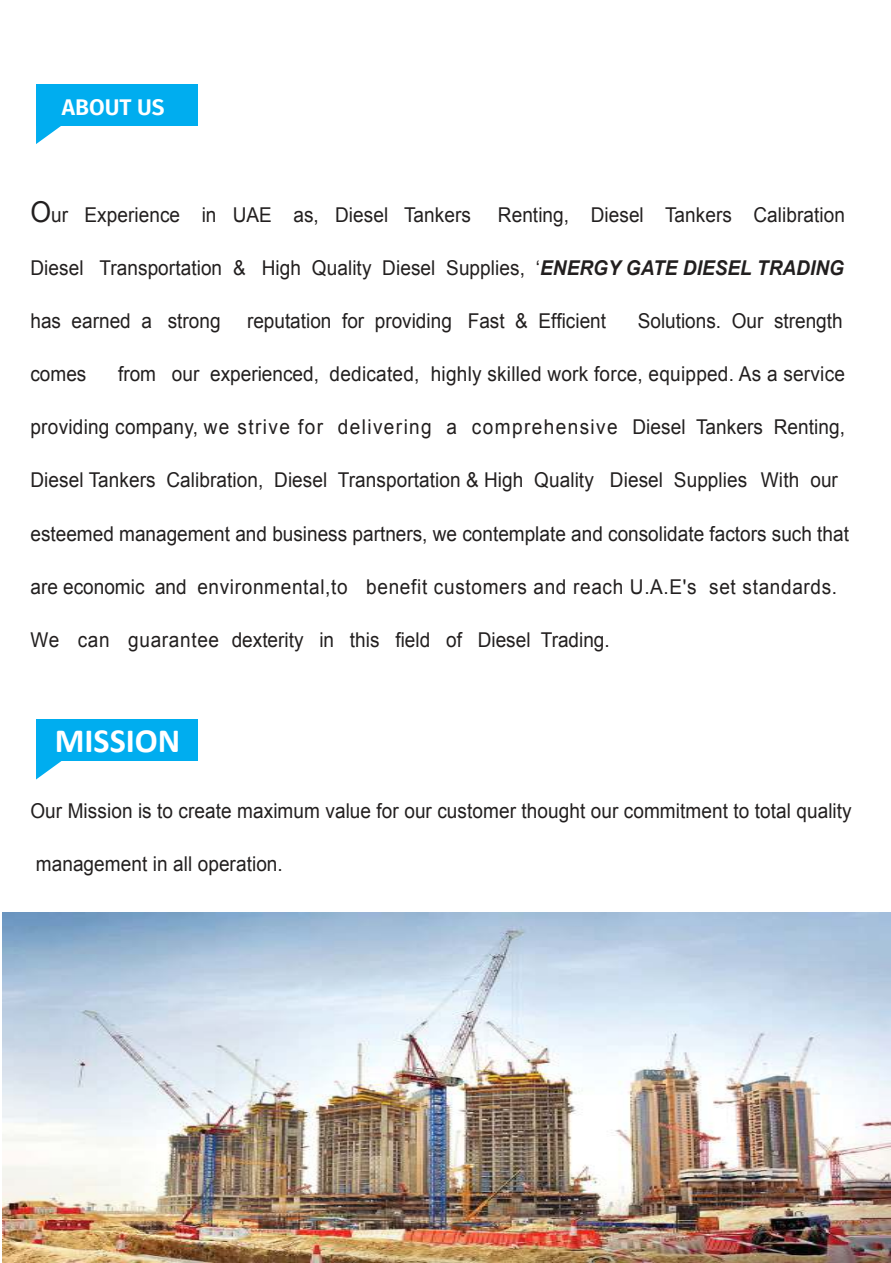
<style>
.page{position:relative;width:891px;height:1263px;background:#fff}
.page>*{position:absolute;margin:0;border:0;box-sizing:border-box;transform-origin:0 0}
.t1{font:700 34.05px "Calibri";color:#fff}
.t2{font:600 22.65px "Fira Sans";color:#fff}
.t3{font:20.4px "Arial";letter-spacing:.005em;color:#221f1f;scale:.93 1}
.t4{font:20.4px "Arial";letter-spacing:.035em;color:#221f1f;scale:.93 1}
.s1{font-size:28.65px}
.s2{font-weight:700;font-style:italic}
</style>
<div class="page">
<div style="left:36px;top:84px;width:162px;height:41px;background:#00adef"></div>
<svg style="left:36px;top:125px;width:26px;height:19px"></svg>
<div style="left:36px;top:719px;width:162px;height:42px;background:#00adef"></div>
<svg style="left:36px;top:761px;width:26px;height:18px"></svg>
<img style="left:2px;top:913px;width:888px;height:350px">
<p class="t2" style="left:62px;top:91px;width:104px">ABOUT US</p>
<p class="t3" style="left:30px;top:207px;width:475px"><span class="s1">O</span>ur Experience in UAE as, Diesel Tankers</p>
<p class="t3" style="left:498px;top:207px;width:375px">Renting, Diesel Tankers Calibration</p>
<p class="t3" style="left:30px;top:260px;width:876px">Diesel Transportation &amp; High Quality Diesel Supplies, ‘<span class="s2">ENERGY GATE DIESEL TRADING</span></p>
<p class="t3" style="left:30px;top:307px;width:206px">has earned a strong</p>
<p class="t3" style="left:247px;top:307px;width:387px">reputation for providing Fast &amp; Efficient</p>
<p class="t3" style="left:637px;top:307px;width:222px">Solutions. Our strength</p>
<p class="t3" style="left:30px;top:361px;width:62px">comes</p>
<p class="t3" style="left:118px;top:361px;width:783px">from our experienced, dedicated, highly skilled work force, equipped. As a service</p>
<p class="t3" style="left:30px;top:419px;width:877px">providing company, we strive for delivering a comprehensive Diesel Tankers Renting,</p>
<p class="t3" style="left:30px;top:472px;width:869px">Diesel Tankers Calibration, Diesel Transportation &amp; High Quality Diesel Supplies With our</p>
<p class="t3" style="left:30px;top:526px;width:881px">esteemed management and business partners, we contemplate and consolidate factors such that</p>
<p class="t4" style="left:30px;top:573px;width:869px">are economic and environmental,to benefit customers and reach U.A.E's set standards.</p>
<p class="t3" style="left:30px;top:626px;width:624px">We can guarantee dexterity in this field of Diesel Trading.</p>
<h1 class="t1" style="left:55px;top:730px;width:127px">MISSION</h1>
<p class="t3" style="left:30px;top:803px;width:884px">Our Mission is to create maximum value for our customer thought our commitment to total quality</p>
<p class="t3" style="left:36px;top:851px;width:267px">management in all operation.</p>
</div>
